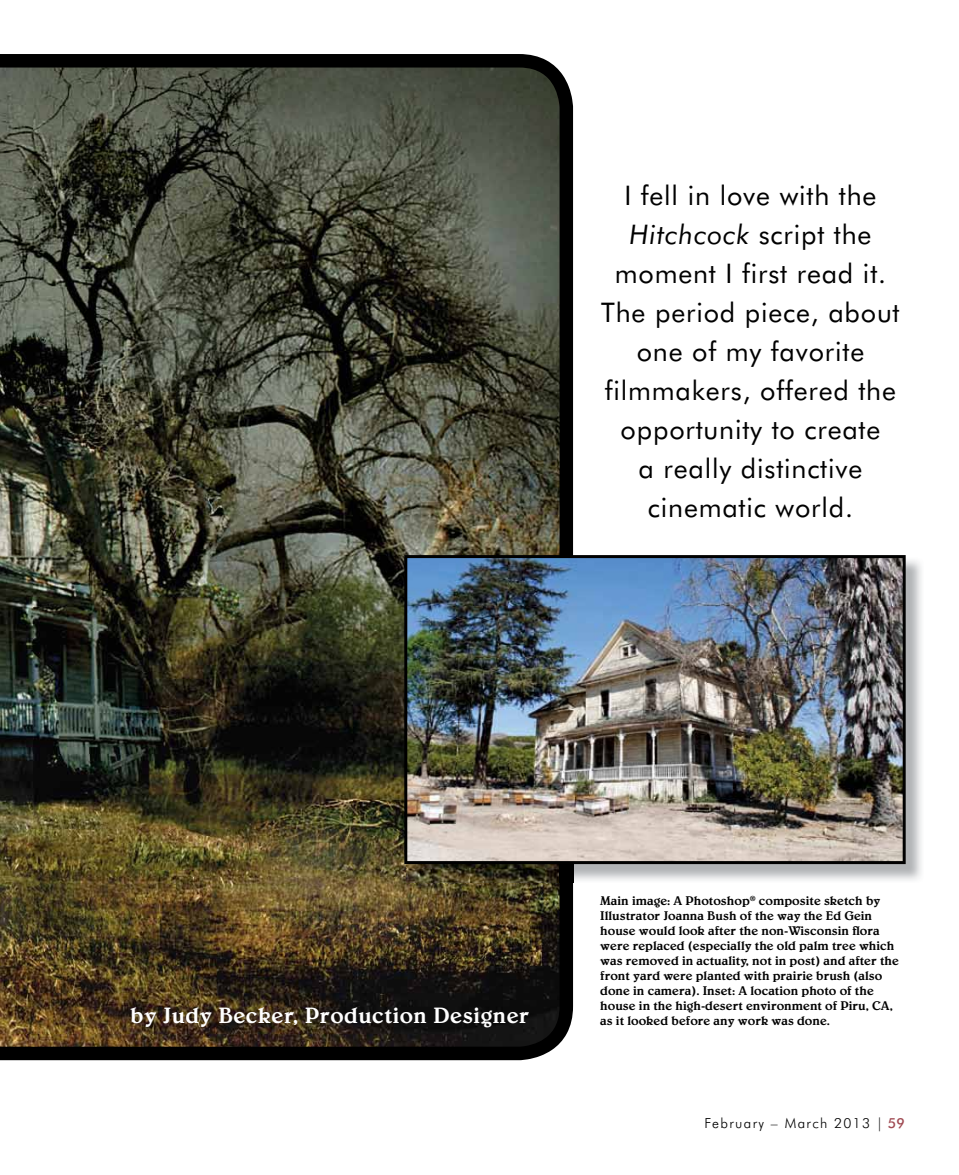
<style>
.page{position:relative;width:959px;height:1175px;background:#fff}
.page>*{position:absolute;margin:0;border:0;box-sizing:border-box;transform-origin:0 0}
.t1{font:27px/39px "Futura BT";letter-spacing:.03em;color:#000;text-align:center}
.t2{font:500 22.5px "Belwe";letter-spacing:.02em;color:#fff}
.t3{font:300 13.8px "Futura BT";letter-spacing:.1em;color:#000}
.t4{font:500 12.75px/15px "Belwe";color:#000}
.s1{font-style:italic}
.s2{font-weight:500;color:#a04a52}
</style>
<div class="page">
<img style="left:0;top:54px;width:573px;height:1006px">
<img style="left:407px;top:557px;width:515px;height:325px">
<img style="left:404px;top:555px;width:501px;height:309px">
<h1 class="t1" style="left:601px;top:175px;width:300px">I fell in love with the<br><span class="s1">Hitchcock</span> script the moment I first read it.<br>The period piece, about one of my favorite filmmakers, offered the opportunity to create<br>a really distinctive cinematic world.</h1>
<h2 class="t2" style="left:130px;top:1002px;width:400px">by Judy Becker, Production Designer</h2>
<p class="t4" style="left:600px;top:893px;width:300px">Main image: A Photoshop<sup>®</sup> composite sketch by Illustrator Joanna Bush of the way the Ed Gein house would look after the non-Wisconsin flora were replaced (especially the old palm tree which was removed in actuality, not in post) and after the front yard were planted with prairie brush (also done in camera). Inset: A location photo of the house in the high-desert environment of Piru, CA, as it looked before any work was done.</p>
<p class="t3" style="left:704px;top:1114px;width:202px">February – March 2013 | <span class="s2">59</span></p>
</div>
